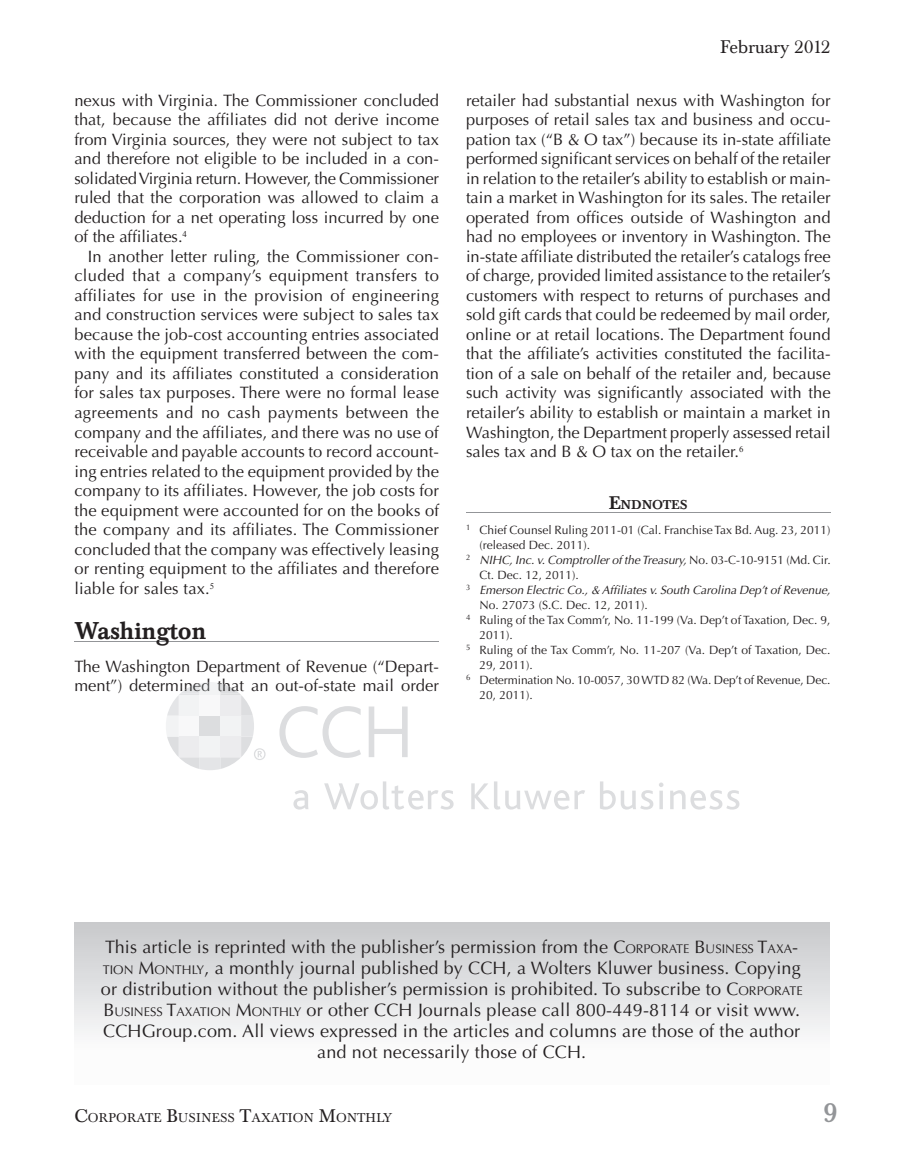
<style>
.page{position:relative;width:905px;height:1175px;background:#fff}
.page>*{position:absolute;margin:0;border:0;box-sizing:border-box;transform-origin:0 0}
.t1{font:500 27px "Baskerville BE";color:#939598}
.t2{font:500 24px "Baskerville BE";color:#231f20}
.t3{font:18px/21px "Optima";letter-spacing:.01em;color:#231f20;text-align:center}
.t4{font:18px "Baskerville BE";color:#231f20}
.t5{font:16.5px/19.5px "Optima";color:#231f20;text-align:justify}
.t6{font:12.6px "Baskerville BE";letter-spacing:.02em;color:#231f20}
.t7{font:500 12.6px "Baskerville BE";letter-spacing:.02em;color:#231f20}
.t8{font:12px "Optima";color:#231f20}
.t9{font:italic 12px "Optima";color:#231f20}
.s1{color:#3c3c3d}
.s2{color:#4b4c4d}
.s3{color:#333233}
.s4{font-size:18px}
.s5{font-style:normal}
.s6{font-size:12.6px}
</style>
<div class="page">
<hr style="left:74px;top:641px;width:365px;height:1px;background:#939598">
<hr style="left:466px;top:511px;width:364px;height:1px;background:#939598">
<div style="left:74px;top:922px;width:755px;height:162px;background:linear-gradient(to bottom,#c9cacd,#fff)"></div>
<svg style="left:279px;top:706px;width:82px;height:52px"></svg>
<svg style="left:368px;top:706px;width:39px;height:51px"></svg>
<svg style="left:293px;top:790px;width:15px;height:19px"></svg>
<svg style="left:324px;top:781px;width:129px;height:28px"></svg>
<svg style="left:471px;top:781px;width:114px;height:28px"></svg>
<svg style="left:600px;top:781px;width:63px;height:28px"></svg>
<svg style="left:670px;top:790px;width:69px;height:19px"></svg>
<svg style="left:166px;top:682px;width:99px;height:88px"></svg>
<p class="t5" style="left:74px;top:92px;width:366px">nexus with Virginia. The Commissioner concluded that, because the affiliates did not derive income from Virginia sources, they were not subject to tax and therefore not eligible to be included in a con&shy;solidated Virginia return. However, the Commissioner ruled that the corporation was allowed to claim a deduction for a net operating loss incurred by one of the affiliates.<sup>4</sup></p>
<p class="t5" style="left:74px;top:248px;width:366px;text-indent:14px">In another letter ruling, the Commissioner con&shy;cluded that a company’s equipment transfers to affiliates for use in the provision of engineering and construction services were subject to sales tax because the job-cost accounting entries associated with the equipment transferred between the com&shy;pany and its affiliates constituted a consideration for sales tax purposes. There were no formal lease agreements and no cash payments between the company and the affiliates, and there was no use of receivable and payable accounts to record account&shy;ing entries related to the equipment provided by the company to its affiliates. However, the job costs for the equipment were accounted for on the books of the company and its affiliates. The Commissioner concluded that the company was effectively leasing or renting equipment to the affiliates and therefore liable for sales tax.<sup>5</sup></p>
<h2 class="t2" style="left:74px;top:620px;width:134px">Washington</h2>
<p class="t5" style="left:74px;top:658px;width:366px">The Washington Department of Revenue (“Depart&shy;ment”) determ<span class="s1">ine</span><span class="s2">d t</span><span class="s3">ha</span>t an out-of-state mail order</p>
<p class="t4" style="left:720px;top:39px;width:112px">February 2012</p>
<p class="t5" style="left:466px;top:92px;width:366px">retailer had substantial nexus with Washington for purposes of retail sales tax and business and occu&shy;pation tax (“B &amp; O tax”) because its in-state affiliate performed significant services on behalf of the retailer in relation to the retailer’s ability to establish or main&shy;tain a market in Washington for its sales. The retailer operated from offices outside of Washington and had no employees or inventory in Washington. The in-state affiliate distributed the retailer’s catalogs free of charge, provided limited assistance to the retailer’s customers with respect to returns of purchases and sold gift cards that could be redeemed by mail order, online or at retail locations. The Department found that the affiliate’s activities constituted the facilita&shy;tion of a sale on behalf of the retailer and, because such activity was significantly associated with the retailer’s ability to establish or maintain a market in Washington, the Department properly assessed retail sales tax and B &amp; O tax on the retailer.<sup>6</sup></p>
<p class="t7" style="left:609px;top:499px;width:80px"><span class="s4">E</span>NDNOTES</p>
<p class="t8" style="left:466px;top:525px;width:366px"><sup>1</sup> Chief Counsel Ruling 2011-01 (Cal. Franchise Tax Bd. Aug. 23, 2011)</p>
<p class="t8" style="left:479px;top:540px;width:112px">(released Dec. 2011).</p>
<p class="t9" style="left:466px;top:555px;width:366px"><sup>2</sup> NIHC, Inc. v. Comptroller of the Treasury, <span class="s5">No. 03-C-10-9151 (Md. Cir.</span></p>
<p class="t8" style="left:479px;top:570px;width:101px">Ct. Dec. 12, 2011).</p>
<p class="t9" style="left:466px;top:585px;width:366px"><sup>3</sup> Emerson Electric Co., &amp; Affiliates v. South Carolina Dep’t of Revenue,</p>
<p class="t8" style="left:479px;top:600px;width:170px">No. 27073 (S.C. Dec. 12, 2011).</p>
<p class="t8" style="left:466px;top:615px;width:366px"><sup>4</sup> Ruling of the Tax Comm’r, No. 11-199 (Va. Dep’t of Taxation, Dec. 9,</p>
<p class="t8" style="left:479px;top:630px;width:35px">2011).</p>
<p class="t8" style="left:466px;top:645px;width:366px"><sup>5</sup> Ruling of the Tax Comm’r, No. 11-207 (Va. Dep’t of Taxation, Dec.</p>
<p class="t8" style="left:479px;top:660px;width:55px">29, 2011).</p>
<p class="t8" style="left:466px;top:675px;width:366px"><sup>6</sup> Determination No. 10-0057, 30 WTD 82 (Wa. Dep’t of Revenue, Dec.</p>
<p class="t8" style="left:479px;top:690px;width:55px">20, 2011).</p>
<p class="t3" style="left:101px;top:938px;width:703px">This article is reprinted with the publisher’s permission from the C<span class="s6">ORPORATE</span> B<span class="s6">USINESS</span> T<span class="s6">AXA</span>-<span class="s6">TION</span> M<span class="s6">ONTHLY</span>, a monthly journal published by CCH, a Wolters Kluwer business. Copying or distribution without the publisher’s permission is prohibited. To subscribe to C<span class="s6">ORPORATE </span>B<span class="s6">USINESS</span> T<span class="s6">AXATION</span> M<span class="s6">ONTHLY</span> or other CCH Journals please call 800-449-8114 or visit www.<br>CCHGroup.com. All views expressed in the articles and columns are those of the author and not necessarily those of CCH.</p>
<p class="t6" style="left:74px;top:1112px;width:319px"><span class="s4">C</span>ORPORATE <span class="s4">B</span>USINESS <span class="s4">T</span>AXATION <span class="s4">M</span>ONTHLY</p>
<h1 class="t1" style="left:823px;top:1101px;width:16px">9</h1>
</div>
